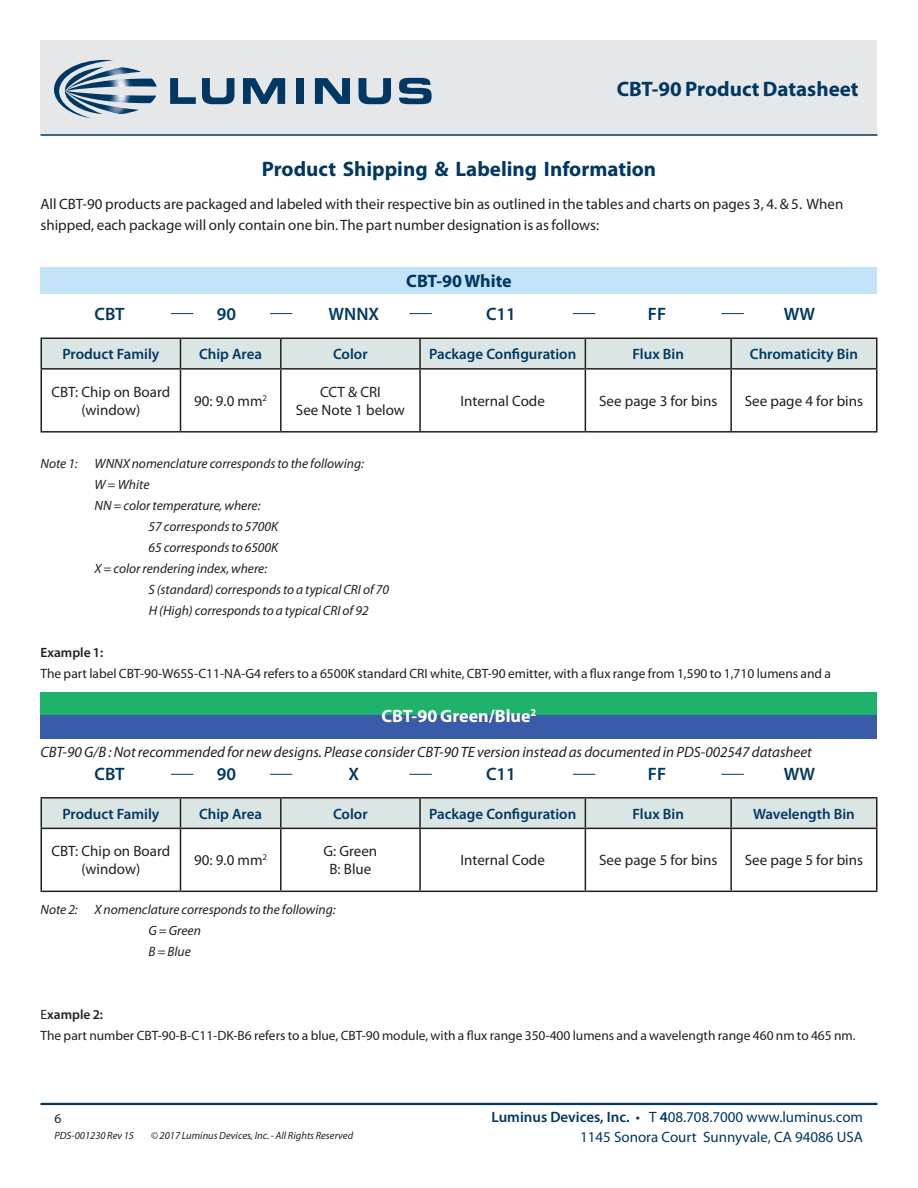
<style>
.page{position:relative;width:918px;height:1188px;background:#fff}
.page>*{position:absolute;margin:0;border:0;box-sizing:border-box;transform-origin:0 0}
.t1{font:700 21px "Myriad Pro";color:#003863}
.t2{font:600 18px "Myriad Pro";color:#003863}
.t3{font:700 18px "Myriad Pro";color:#fff}
.t4{font:700 18px "Myriad Pro";color:#003863}
.t5{font:15px/18px "Myriad Pro";color:#231f20;text-align:center}
.t6{font:600 15px "Myriad Pro";color:#003863}
.t7{font:italic 15px "Myriad Pro";color:#231f20}
.t8{font:15px/19.5px "Myriad Pro";color:#003863;text-align:right}
.t9{font:italic 13.5px/21px "Myriad Pro";color:#231f20}
.t10{font:13.5px/21px "Myriad Pro";color:#231f20}
.t11{font:600 13.5px "Myriad Pro";color:#231f20}
.t12{font:italic 10.5px "Myriad Pro";color:#231f20}
.s1{font-weight:600}
</style>
<div class="page">
<div style="left:40px;top:40px;width:838px;height:95px;background:#e6e7e9"></div>
<hr style="left:40px;top:1103px;width:838px;height:2px;background:#003863">
<hr style="left:40px;top:134px;width:838px;height:2px;background:#003863">
<svg style="left:54px;top:60px;width:103px;height:58px"></svg>
<svg style="left:170px;top:78px;width:26px;height:26px"></svg>
<svg style="left:202px;top:78px;width:32px;height:26px"></svg>
<svg style="left:243px;top:78px;width:42px;height:26px"></svg>
<div style="left:296px;top:78px;width:8px;height:26px;background:#003863"></div>
<svg style="left:315px;top:78px;width:35px;height:26px"></svg>
<svg style="left:359px;top:78px;width:32px;height:26px"></svg>
<svg style="left:399px;top:78px;width:33px;height:26px"></svg>
<hr style="left:40px;top:370px;width:2px;height:61px;background:#231f20">
<hr style="left:180px;top:370px;width:1px;height:61px;background:#231f20">
<hr style="left:280px;top:370px;width:2px;height:61px;background:#231f20">
<hr style="left:419px;top:370px;width:2px;height:61px;background:#231f20">
<hr style="left:585px;top:370px;width:1px;height:61px;background:#231f20">
<hr style="left:730px;top:370px;width:2px;height:61px;background:#231f20">
<hr style="left:876px;top:370px;width:2px;height:61px;background:#231f20">
<hr style="left:40px;top:431px;width:140px;height:2px;background:#231f20">
<hr style="left:180px;top:431px;width:101px;height:2px;background:#231f20">
<hr style="left:281px;top:431px;width:139px;height:2px;background:#231f20">
<hr style="left:420px;top:431px;width:165px;height:2px;background:#231f20">
<hr style="left:585px;top:431px;width:146px;height:2px;background:#231f20">
<hr style="left:731px;top:431px;width:147px;height:2px;background:#231f20">
<hr style="left:40px;top:338px;width:140px;height:1px;background:#231f20">
<hr style="left:40px;top:339px;width:2px;height:29px;background:#231f20">
<div style="left:42px;top:338px;width:834px;height:30px;background:#dbe5e4"></div>
<hr style="left:731px;top:338px;width:147px;height:1px;background:#231f20">
<hr style="left:730px;top:339px;width:2px;height:29px;background:#231f20">
<hr style="left:876px;top:339px;width:2px;height:29px;background:#231f20">
<hr style="left:40px;top:368px;width:140px;height:2px;background:#231f20">
<hr style="left:180px;top:368px;width:101px;height:2px;background:#231f20">
<hr style="left:281px;top:368px;width:139px;height:2px;background:#231f20">
<hr style="left:420px;top:368px;width:165px;height:2px;background:#231f20">
<hr style="left:585px;top:368px;width:146px;height:2px;background:#231f20">
<hr style="left:731px;top:368px;width:147px;height:2px;background:#231f20">
<svg style="left:171px;top:313px;width:22px;height:1px"></svg>
<svg style="left:270px;top:313px;width:22px;height:1px"></svg>
<svg style="left:410px;top:313px;width:22px;height:1px"></svg>
<svg style="left:573px;top:313px;width:22px;height:1px"></svg>
<svg style="left:722px;top:313px;width:22px;height:1px"></svg>
<svg style="left:171px;top:774px;width:22px;height:1px"></svg>
<svg style="left:270px;top:774px;width:22px;height:1px"></svg>
<svg style="left:410px;top:774px;width:22px;height:1px"></svg>
<svg style="left:573px;top:774px;width:22px;height:1px"></svg>
<svg style="left:722px;top:774px;width:22px;height:1px"></svg>
<hr style="left:40px;top:829px;width:2px;height:62px;background:#231f20">
<hr style="left:180px;top:829px;width:1px;height:62px;background:#231f20">
<hr style="left:280px;top:829px;width:2px;height:62px;background:#231f20">
<hr style="left:419px;top:829px;width:2px;height:62px;background:#231f20">
<hr style="left:585px;top:829px;width:1px;height:62px;background:#231f20">
<hr style="left:730px;top:829px;width:2px;height:62px;background:#231f20">
<hr style="left:876px;top:829px;width:2px;height:62px;background:#231f20">
<hr style="left:40px;top:891px;width:140px;height:1px;background:#231f20">
<hr style="left:180px;top:891px;width:101px;height:1px;background:#231f20">
<hr style="left:281px;top:891px;width:139px;height:1px;background:#231f20">
<hr style="left:420px;top:891px;width:165px;height:1px;background:#231f20">
<hr style="left:585px;top:891px;width:146px;height:1px;background:#231f20">
<hr style="left:731px;top:891px;width:147px;height:1px;background:#231f20">
<hr style="left:40px;top:797px;width:140px;height:2px;background:#231f20">
<hr style="left:40px;top:799px;width:2px;height:29px;background:#231f20">
<hr style="left:180px;top:797px;width:101px;height:2px;background:#231f20">
<hr style="left:281px;top:797px;width:139px;height:2px;background:#231f20">
<hr style="left:420px;top:797px;width:165px;height:2px;background:#231f20">
<hr style="left:585px;top:797px;width:146px;height:2px;background:#231f20">
<svg style="left:41px;top:798px;width:835px;height:30px;background:#d4dddc"></svg>
<hr style="left:731px;top:797px;width:147px;height:2px;background:#231f20">
<hr style="left:730px;top:799px;width:2px;height:29px;background:#231f20">
<hr style="left:876px;top:799px;width:2px;height:29px;background:#231f20">
<hr style="left:40px;top:828px;width:140px;height:1px;background:#231f20">
<hr style="left:180px;top:828px;width:101px;height:1px;background:#231f20">
<hr style="left:281px;top:828px;width:139px;height:1px;background:#231f20">
<hr style="left:420px;top:828px;width:165px;height:1px;background:#231f20">
<hr style="left:585px;top:828px;width:146px;height:1px;background:#231f20">
<hr style="left:731px;top:828px;width:147px;height:1px;background:#231f20">
<div style="left:40px;top:267px;width:838px;height:27px;background:#c3e3f6"></div>
<div style="left:40px;top:692px;width:838px;height:24px;background:#1eb26a"></div>
<div style="left:40px;top:715px;width:838px;height:24px;background:#3a5ba9"></div>
<h1 class="t1" style="left:617px;top:75px;width:243px">CBT-90 Product Datasheet</h1>
<h1 class="t1" style="left:262px;top:156px;width:396px">Product Shipping &amp; Labeling Information</h1>
<p class="t5" style="left:40px;top:194px;width:804px;line-height:21px;text-align:left">All CBT-90 products are packaged and labeled with their respective bin as outlined in the tables and charts on pages 3, 4. &amp; 5. When shipped, each package will only contain one bin. The part number designation is as follows:</p>
<p class="t4" style="left:406px;top:269px;width:107px">CBT-90 White</p>
<p class="t2" style="left:94px;top:302px;width:32px">CBT</p>
<p class="t2" style="left:217px;top:302px;width:21px">90</p>
<p class="t2" style="left:329px;top:302px;width:52px">WNNX</p>
<p class="t2" style="left:486px;top:302px;width:31px">C11</p>
<p class="t2" style="left:648px;top:302px;width:20px">FF</p>
<p class="t2" style="left:784px;top:302px;width:33px">WW</p>
<p class="t6" style="left:62px;top:345px;width:98px">Product Family</p>
<p class="t6" style="left:199px;top:345px;width:65px">Chip Area</p>
<p class="t6" style="left:333px;top:345px;width:36px">Color</p>
<p class="t6" style="left:429px;top:345px;width:149px">Package Configuration</p>
<p class="t6" style="left:633px;top:345px;width:53px">Flux Bin</p>
<p class="t6" style="left:750px;top:345px;width:109px">Chromaticity Bin</p>
<p class="t5" style="left:51px;top:383px;width:120px">CBT: Chip on Board (window)</p>
<p class="t5" style="left:194px;top:392px;width:74px">90: 9.0 mm<sup>2</sup></p>
<p class="t5" style="left:296px;top:383px;width:111px">CCT &amp; CRI<br>See Note 1 below</p>
<p class="t5" style="left:461px;top:392px;width:86px">Internal Code</p>
<p class="t5" style="left:599px;top:392px;width:120px">See page 3 for bins</p>
<p class="t5" style="left:745px;top:392px;width:120px">See page 4 for bins</p>
<p class="t9" style="left:40px;top:453px;width:325px">Note 1: WNNX nomenclature corresponds to the following:</p>
<p class="t9" style="left:94px;top:474px;width:57px">W = White</p>
<p class="t9" style="left:94px;top:495px;width:168px">NN = color temperature, where:</p>
<p class="t9" style="left:148px;top:516px;width:131px">57 corresponds to 5700K</p>
<p class="t9" style="left:148px;top:537px;width:131px">65 corresponds to 6500K</p>
<p class="t9" style="left:94px;top:558px;width:174px">X = color rendering index, where:</p>
<p class="t9" style="left:148px;top:579px;width:242px">S (standard) corresponds to a typical CRI of 70</p>
<p class="t9" style="left:149px;top:600px;width:221px">H (High) corresponds to a typical CRI of 92</p>
<p class="t11" style="left:40px;top:644px;width:64px">Example 1:</p>
<p class="t10" style="left:40px;top:663px;width:792px">The part label CBT-90-W65S-C11-NA-G4 refers to a 6500K standard CRI white, CBT-90 emitter, with a flux range from 1,590 to 1,710 lumens and a</p>
<p class="t3" style="left:382px;top:704px;width:156px">CBT-90 Green/Blue<sup>2</sup></p>
<p class="t7" style="left:40px;top:743px;width:773px">CBT-90 G/B : Not recommended for new designs. Please consider CBT-90 TE version instead as documented in PDS-002547 datasheet</p>
<p class="t2" style="left:94px;top:763px;width:32px">CBT</p>
<p class="t2" style="left:217px;top:763px;width:21px">90</p>
<p class="t2" style="left:349px;top:763px;width:12px">X</p>
<p class="t2" style="left:486px;top:763px;width:31px">C11</p>
<p class="t2" style="left:648px;top:763px;width:20px">FF</p>
<p class="t2" style="left:784px;top:763px;width:33px">WW</p>
<p class="t6" style="left:62px;top:804px;width:98px">Product Family</p>
<p class="t6" style="left:199px;top:804px;width:65px">Chip Area</p>
<p class="t6" style="left:333px;top:804px;width:36px">Color</p>
<p class="t6" style="left:429px;top:804px;width:149px">Package Configuration</p>
<p class="t6" style="left:633px;top:804px;width:53px">Flux Bin</p>
<p class="t6" style="left:753px;top:804px;width:103px">Wavelength Bin</p>
<p class="t5" style="left:51px;top:842px;width:120px">CBT: Chip on Board (window)</p>
<p class="t5" style="left:194px;top:851px;width:74px">90: 9.0 mm<sup>2</sup></p>
<p class="t5" style="left:324px;top:842px;width:55px">G: Green<br>B: Blue</p>
<p class="t5" style="left:461px;top:851px;width:86px">Internal Code</p>
<p class="t5" style="left:599px;top:851px;width:120px">See page 5 for bins</p>
<p class="t5" style="left:745px;top:851px;width:120px">See page 5 for bins</p>
<p class="t9" style="left:148px;top:899px;width:189px;text-indent:-108px">Note 2: X nomenclature corresponds to the following:<br>G = Green<br>B = Blue</p>
<p class="t10" style="left:40px;top:1004px;width:817px">E<span class="s1">xample 2:<br></span>The part number CBT-90-B-C11-DK-B6 refers to a blue, CBT-90 module, with a flux range 350-400 lumens and a wavelength range 460 nm to 465 nm.</p>
<p class="t10" style="left:54px;top:1108px;width:8px">6</p>
<p class="t12" style="left:54px;top:1129px;width:81px">PDS-001230 Rev 15</p>
<p class="t12" style="left:151px;top:1129px;width:204px">© 2017 Luminus Devices, Inc. - All Rights Reserved</p>
<p class="t8" style="left:492px;top:1107px;width:373px"><span class="s1">Luminus Devices, Inc.</span> • T <span class="s1">4</span>08.708.7000 www.luminus.com<br>1145 Sonora Court Sunnyvale, CA 94086 USA</p>
</div>
